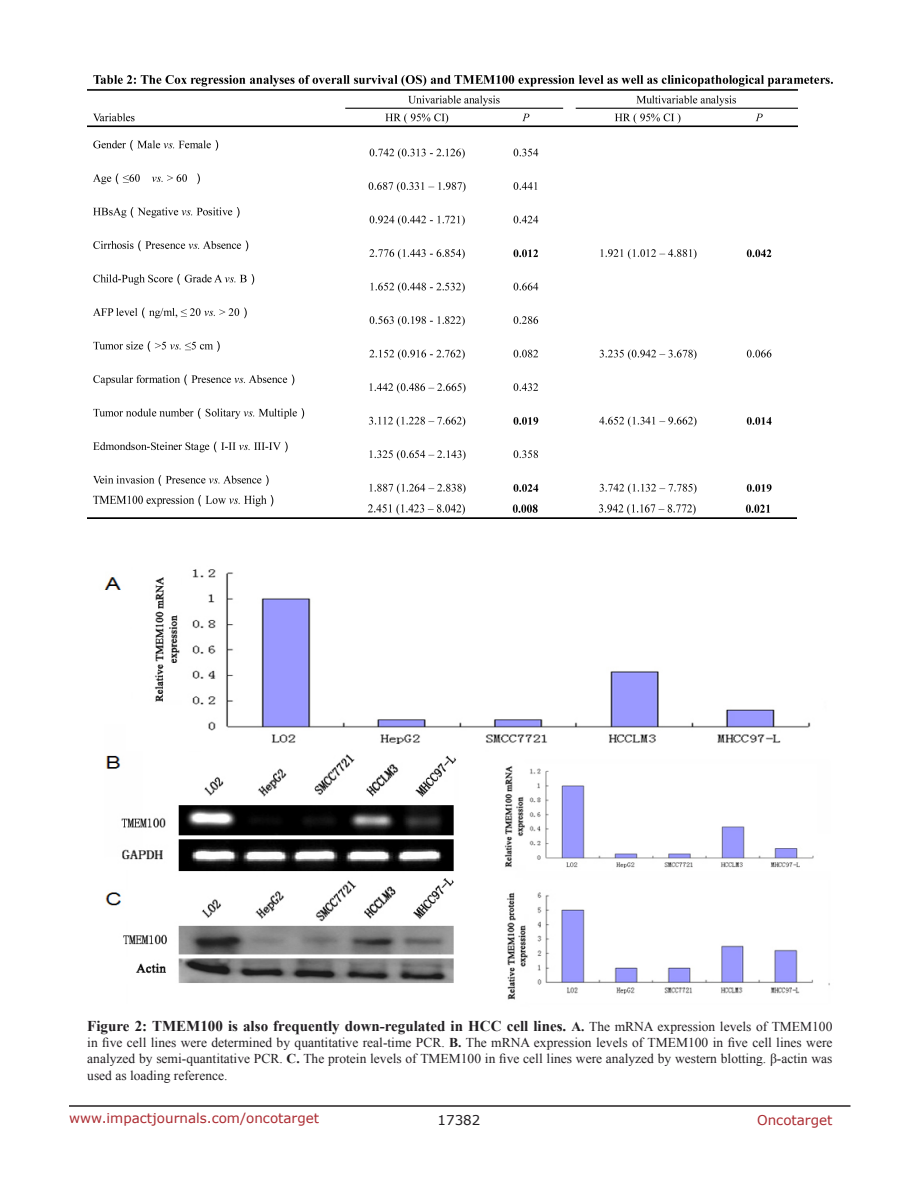
<style>
.page{position:relative;width:918px;height:1188px;background:#fff}
.page>*{position:absolute;margin:0;border:0;box-sizing:border-box;transform-origin:0 0}
.FigureText{font:700 15px "Times New Roman";color:#221f22}
.FigureText-2{font:13.5px/16.2px "Times New Roman";color:#221f22;text-align:justify}
.t1{font:13.5px "Verdana";color:#ac2b31}
.t2{font:13.5px "Verdana";color:#221f22}
.s1{font-size:13.5px}
.s2{font-weight:400;font-size:13.5px}
.s3{font-weight:700}
</style>
<div class="page">
<hr style="left:69px;top:1105px;width:781px;height:2px;background:#231f20">
<img style="left:87px;top:76px;width:745px;height:418px">
<img style="left:87px;top:496px;width:709px;height:22px">
<img style="left:104px;top:569px;width:726px;height:431px">
<p class="FigureText" style="left:87px;top:1016px;width:747px">Figure 2: TMEM100 is also frequently down-regulated in HCC cell lines. <span class="s1">A.</span> <span class="s2">The mRNA expression levels of TMEM100</span></p>
<p class="FigureText-2" style="left:87px;top:1034px;width:747px">in five cell lines were determined by quantitative real-time PCR. <span class="s3">B.</span> The mRNA expression levels of TMEM100 in five cell lines were analyzed by semi-quantitative PCR. <span class="s3">C.</span> The protein levels of TMEM100 in five cell lines were analyzed by western blotting. β-actin was used as loading reference.</p>
<p class="t1" style="left:69px;top:1109px;width:252px">www.impactjournals.com/oncotarget</p>
<p class="t2" style="left:438px;top:1111px;width:44px">17382</p>
<p class="t1" style="left:757px;top:1111px;width:77px">Oncotarget</p>
</div>
